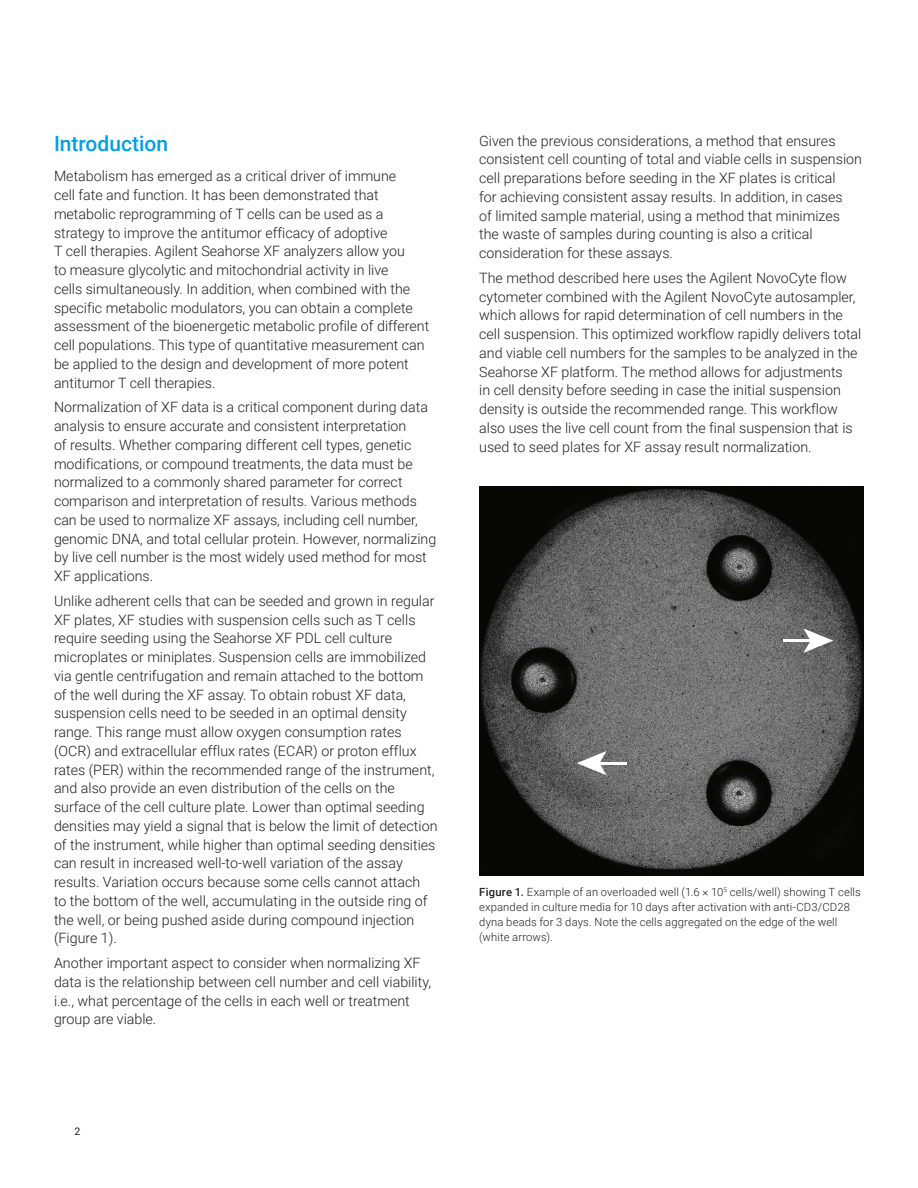
<style>
.page{position:relative;width:918px;height:1188px;background:#fff}
.page>*{position:absolute;margin:0;border:0;box-sizing:border-box;transform-origin:0 0}
.Header_1{font:500 21px "Roboto";color:#00a1e3}
.Text{font:300 14.25px/18.8px "Roboto";color:#231f20}
.t1{font:300 11.25px/15px "Roboto";letter-spacing:.01em;color:#231f20}
.t2{font:10.5px "Roboto";color:#231f20}
.s1{font-weight:500}
</style>
<div class="page">
<img style="left:479px;top:487px;width:385px;height:388px">
<hr style="left:784px;top:639px;width:28px;height:3px;background:#fff">
<svg style="left:803px;top:628px;width:30px;height:25px"></svg>
<hr style="left:598px;top:762px;width:28px;height:3px;background:#fff">
<svg style="left:577px;top:751px;width:30px;height:24px"></svg>
<p class="Header_1" style="left:54px;top:129px;width:116px">Introduction</p>
<p class="Text" style="left:54px;top:166px;width:377px">Metabolism has emerged as a critical driver of immune<br>cell fate and function. It has been demonstrated that metabolic reprogramming of T cells can be used as a strategy to improve the antitumor efficacy of adoptive<br>T cell therapies. Agilent Seahorse XF analyzers allow you<br>to measure glycolytic and mitochondrial activity in live<br>cells simultaneously. In addition, when combined with the specific metabolic modulators, you can obtain a complete assessment of the bioenergetic metabolic profile of different cell populations. This type of quantitative measurement can be applied to the design and development of more potent antitumor T cell therapies.</p>
<p class="Text" style="left:54px;top:397px;width:384px">Normalization of XF data is a critical component during data analysis to ensure accurate and consistent interpretation<br>of results. Whether comparing different cell types, genetic modifications, or compound treatments, the data must be normalized to a commonly shared parameter for correct comparison and interpretation of results. Various methods can be used to normalize XF assays, including cell number, genomic DNA, and total cellular protein. However, normalizing by live cell number is the most widely used method for most XF applications.</p>
<p class="Text" style="left:54px;top:591px;width:385px">Unlike adherent cells that can be seeded and grown in regular XF plates, XF studies with suspension cells such as T cells require seeding using the Seahorse XF PDL cell culture microplates or miniplates. Suspension cells are immobilized via gentle centrifugation and remain attached to the bottom of the well during the XF assay. To obtain robust XF data, suspension cells need to be seeded in an optimal density range. This range must allow oxygen consumption rates (OCR) and extracellular efflux rates (ECAR) or proton efflux rates (PER) within the recommended range of the instrument, and also provide an even distribution of the cells on the surface of the cell culture plate. Lower than optimal seeding densities may yield a signal that is below the limit of detection of the instrument, while higher than optimal seeding densities can result in increased well-to-well variation of the assay results. Variation occurs because some cells cannot attach<br>to the bottom of the well, accumulating in the outside ring of the well, or being pushed aside during compound injection (Figure 1).</p>
<p class="Text" style="left:54px;top:953px;width:379px">Another important aspect to consider when normalizing XF data is the relationship between cell number and cell viability, i.e., what percentage of the cells in each well or treatment group are viable.</p>
<p class="t2" style="left:75px;top:1124px;width:7px">2</p>
<p class="Text" style="left:479px;top:131px;width:384px">Given the previous considerations, a method that ensures consistent cell counting of total and viable cells in suspension cell preparations before seeding in the XF plates is critical<br>for achieving consistent assay results. In addition, in cases<br>of limited sample material, using a method that minimizes the waste of samples during counting is also a critical consideration for these assays.</p>
<p class="Text" style="left:479px;top:268px;width:384px">The method described here uses the Agilent NovoCyte flow cytometer combined with the Agilent NovoCyte autosampler, which allows for rapid determination of cell numbers in the cell suspension. This optimized workflow rapidly delivers total and viable cell numbers for the samples to be analyzed in the Seahorse XF platform. The method allows for adjustments<br>in cell density before seeding in case the initial suspension density is outside the recommended range. This workflow also uses the live cell count from the final suspension that is used to seed plates for XF assay result normalization.</p>
<p class="t1" style="left:479px;top:884px;width:383px"><span class="s1">Figure 1.</span> Example of an overloaded well (1.6 × 10<sup>5</sup> cells/well) showing T cells expanded in culture media for 10 days after activation with anti-CD3/CD28 dyna beads for 3 days. Note the cells aggregated on the edge of the well (white arrows).</p>
</div>
